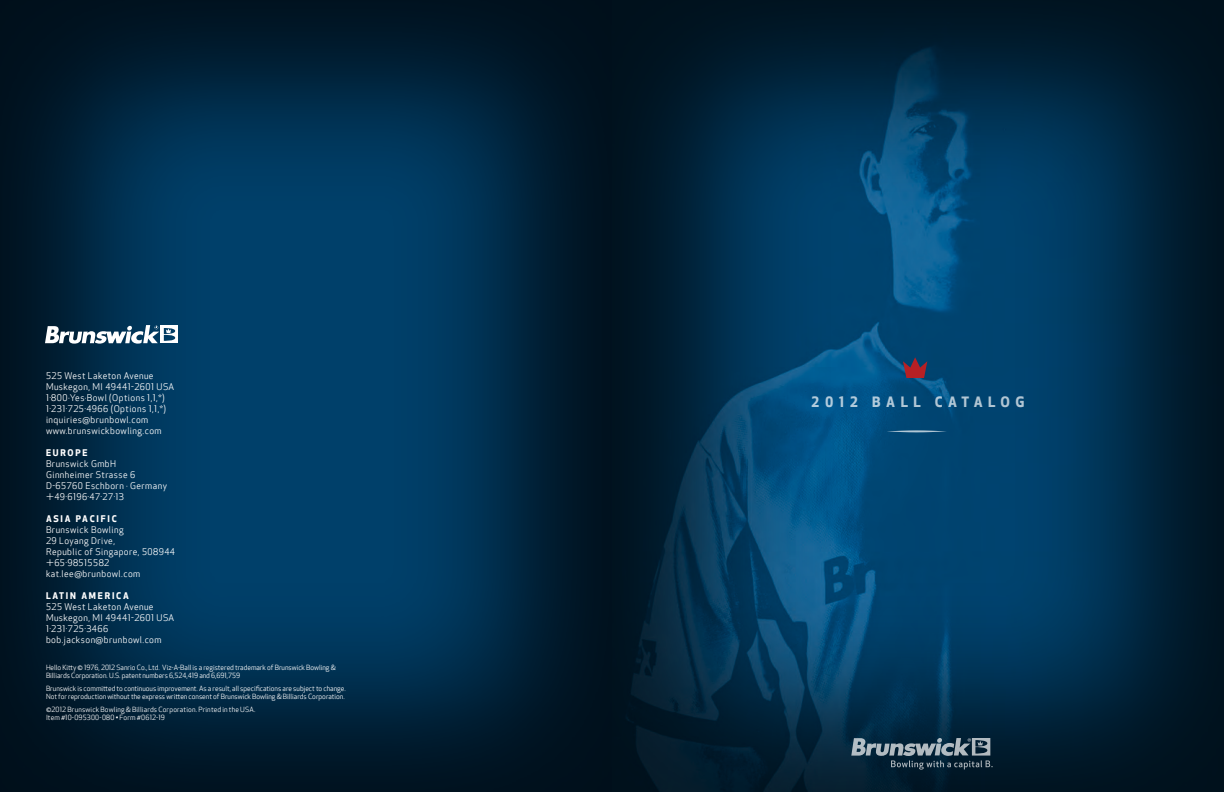
<style>
.page{position:relative;width:1224px;height:792px;background:#fff}
.page>*{position:absolute;margin:0;border:0;box-sizing:border-box;transform-origin:0 0}
.t1{font:700 30px "Bickham Script Pro";color:#fff}
.t2{font:700 14px "Apex New Truetype";letter-spacing:.4em;color:#fff}
.t3{font:9px/11px "Apex New Truetype";letter-spacing:.05em;color:#fff}
.t4{font:700 9px "Apex New Truetype";letter-spacing:.2em;color:#fff}
.t5{font:7px/8px "Apex New Truetype";color:#fff}
.t6{font:7px/8px "Apex New Truetype";letter-spacing:.025em;color:#fff}
</style>
<div class="page">
<div style="left:611px;top:0;width:613px;height:792px;background:#231f20;opacity:.85"></div>
<div style="left:0;top:0;width:613px;height:792px;background:#231f20;opacity:.85"></div>
<svg style="left:851px;top:738px;width:142px;height:32px;background:#3c5362"></svg>
<svg style="left:903px;top:357px;width:24px;height:21px"></svg>
<svg style="left:160px;top:326px;width:18px;height:17px"></svg>
<svg style="left:166px;top:329px;width:5px;height:4px"></svg>
<svg style="left:45px;top:325px;width:114px;height:19px"></svg>
<p class="t3" style="left:46px;top:370px;width:130px">525 West Laketon Avenue<br>Muskegon, MI 49441-2601 USA<br>1·800·Yes·Bowl (Options 1,1,*)<br>1·231·725·4966 (Options 1,1,*) inquiries@brunbowl.com www.brunswickbowling.com</p>
<p class="t4" style="left:46px;top:446px;width:43px">EUROPE</p>
<p class="t3" style="left:46px;top:458px;width:123px">Brunswick GmbH<br>Ginnheimer Strasse 6<br>D-65760 Eschborn · Germany +49·6196·47·27·13</p>
<p class="t4" style="left:46px;top:512px;width:72px">ASIA PACIFIC</p>
<p class="t3" style="left:46px;top:524px;width:131px">Brunswick Bowling<br>29 Loyang Drive,<br>Republic of Singapore, 508944 +65·98515582 kat.lee@brunbowl.com</p>
<p class="t4" style="left:46px;top:589px;width:84px">LATIN AMERICA</p>
<p class="t3" style="left:46px;top:601px;width:130px">525 West Laketon Avenue<br>Muskegon, MI 49441-2601 USA<br>1·231·725·3466 bob.jackson@brunbowl.com</p>
<p class="t5" style="left:46px;top:663px;width:291px">Hello Kitty © 1976, 2012 Sanrio Co., Ltd. Viz-A-Ball is a registered trademark of Brunswick Bowling &amp;<br>Billiards Corporation. U.S. patent numbers 6,524,419 and 6,691,759</p>
<p class="t5" style="left:46px;top:684px;width:301px">Brunswick is committed to continuous improvement. As a result, all specifications are subject to change.<br>Not for reproduction without the express written consent of Brunswick Bowling &amp; Billiards Corporation.</p>
<p class="t6" style="left:46px;top:705px;width:211px">©2012 Brunswick Bowling &amp; Billiards Corporation. Printed in the USA.<br>Item #10-095300-080 • Form #0612-19</p>
<h2 class="t2" style="left:811px;top:392px;width:215px">2012 BALL CATALOG</h2>
<h1 class="t1" style="left:886px;top:404px;width:65px">-</h1>
</div>
